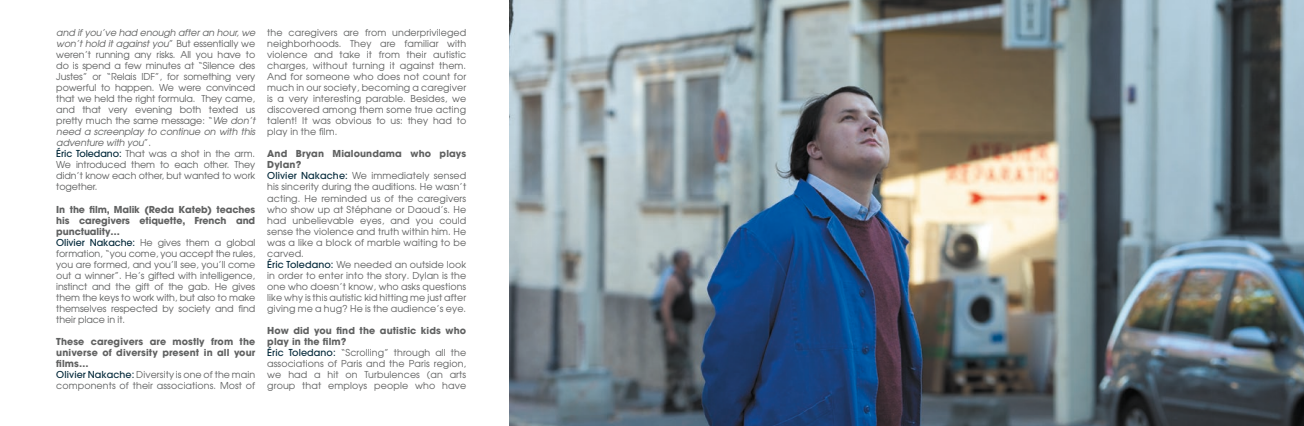
<style>
.page{position:relative;width:1304px;height:426px;background:#fff}
.page>*{position:absolute;margin:0;border:0;box-sizing:border-box;transform-origin:0 0}
.t1{font:9.5px/11px "Avant Garde";letter-spacing:.01em;color:#606161}
.t2{font:9.5px/11px "Avant Garde";letter-spacing:-.01em;color:#606161}
.t3{font:700 9.5px/11px "Avant Garde";letter-spacing:.01em;color:#606161}
.s1{font-style:italic}
.s2{font-weight:500;color:#04293a}
.s3{font-weight:700}
.s4{font-weight:400}
</style>
<div class="page">
<img style="left:509px;top:0;width:795px;height:425px">
<p class="t2" style="left:56px;top:27px;width:203px"><span class="s1">and ifyou’ve had enough afteran hour,we won’t hold it against you</span>” B u t ess e n t i a l l y we weren’t running any risks. All you have to do is spend a few minutes at “Silence des Justes” or “Relais IDF”, for something very powerful to happen. We were convinced that we held the right formula. They came, and that very evening both texted us pretty much the same message: “<span class="s1">We don’t need a screenplay to continue on with this adventure with you</span>” .<br><span class="s2">Éric Toledano:</span> That was a shot in the arm.<br>We introduced them to each other. They didn’t know each other, but wanted to work together.</p>
<p class="t2" style="left:56px;top:203px;width:200px"><span class="s3">In the film, Malik (Reda Kateb) teaches his caregivers etiquette, French and punctuality…<br></span><span class="s2">Olivier Nakache:</span> He gives them a global formation, “you come, you accept the rules, you are formed, and you’ll see, you’ll come out a winner”. He’s gifted with intelligence, instinct and the gift of the gab. He gives them the keys to work with, but also to make themselves respected by society and find their place in it.</p>
<p class="t3" style="left:56px;top:335px;width:200px">These caregivers are mostly from the universe of diversity present in all your films…<br><span class="s2">Olivier Nakache:</span> <span class="s4">Diversity is one of the main components of their associations. Most of</span></p>
<p class="t1" style="left:267px;top:27px;width:200px;text-align:justify">the caregivers are from underprivileged neighborhoods. They are familiar with violence and take it from their autistic charges, without turning it against them.<br>And for someone who does not count for much in our society, becoming a caregiver is a very interesting parable. Besides, we discovered among them some true acting talent! It was obvious to us: they had to play in the film.</p>
<p class="t1" style="left:267px;top:148px;width:200px"><span class="s3">And Bryan Mialoundama who plays Dylan?<br></span><span class="s2">Olivier Nakache:</span> We immediately sensed his sincerity during the auditions. He wasn’t acting. He reminded us of the caregivers who show up at Stéphane or Daoud’s. He had unbelievable eyes, and you could sense the violence and truth within him. He was a like a block of marble waiting to be carved.<br><span class="s2">Éric Toledano:</span> We needed an outside look in order to enter into the story. Dylan is the one who doesn’t know, who asks questions like why is this autistic kid hitting me just after giving me a hug? He is the audience’s eye.</p>
<p class="t1" style="left:267px;top:324px;width:200px"><span class="s3">How did you find the autistic kids who play in the film?<br></span><span class="s2">Éric Toledano:</span> “Scrolling” through all the associations of Paris and the Paris region, we had a hit on Turbulences (an arts group that employs people who have</p>
</div>
